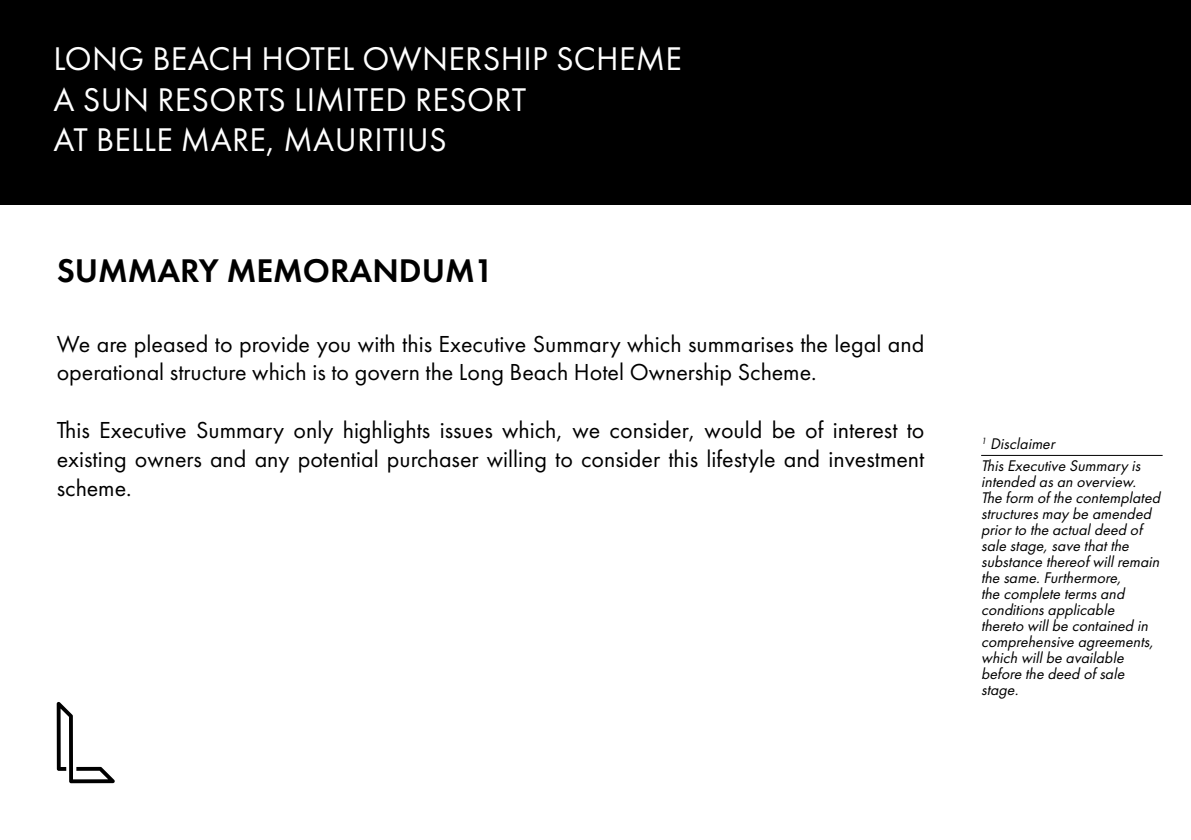
<style>
.page{position:relative;width:1191px;height:840px;background:#fff}
.page>*{position:absolute;margin:0;border:0;box-sizing:border-box;transform-origin:0 0}
.t1{font:34px/40.8px "Futura PT";letter-spacing:.01em;color:#fff}
.t2{font:600 34px "Futura PT";color:#000}
.t3{font:24px/28.8px "Futura PT";color:#000}
.t4{font:italic 16px/16px "Futura PT";color:#000}
</style>
<div class="page">
<svg style="left:57px;top:702px;width:58px;height:80px"></svg>
<div style="left:0;top:0;width:1191px;height:204px;background:#000"></div>
<hr style="left:981px;top:454px;width:181px;height:1px;background:#000">
<h1 class="t1" style="left:53px;top:38px;width:630px">LONG BEACH HOTEL OWNERSHIP SCHEME<br>A SUN RESORTS LIMITED RESORT<br>AT BELLE MARE, MAURITIUS</h1>
<h1 class="t2" style="left:57px;top:249px;width:439px">SUMMARY MEMORANDUM1</h1>
<h2 class="t3" style="left:57px;top:329px;width:869px">We are pleased to provide you with this Executive Summary which summarises the legal and operational structure which is to govern the Long Beach Hotel Ownership Scheme.</h2>
<h2 class="t3" style="left:57px;top:415px;width:869px;text-align:justify">This Executive Summary only highlights issues which, we consider, would be of interest to existing owners and any potential purchaser willing to consider this lifestyle and investment scheme.</h2>
<p class="t4" style="left:981px;top:433px;width:164px;line-height:21.6px"><sup>1</sup> Disclaimer<br>ThisExecutive Summary is</p>
<p class="t4" style="left:981px;top:473px;width:184px">intended asan overview.<br>The form ofthe contemplated structuresmay be amended priorto the actualdeed of sale stage,save thatthe substance thereofwillremain the same.Furthermore,<br>the complete termsand conditionsapplicable thereto willbe contained in comprehensive agreements, which willbe available before the deed ofsale stage.</p>
</div>
